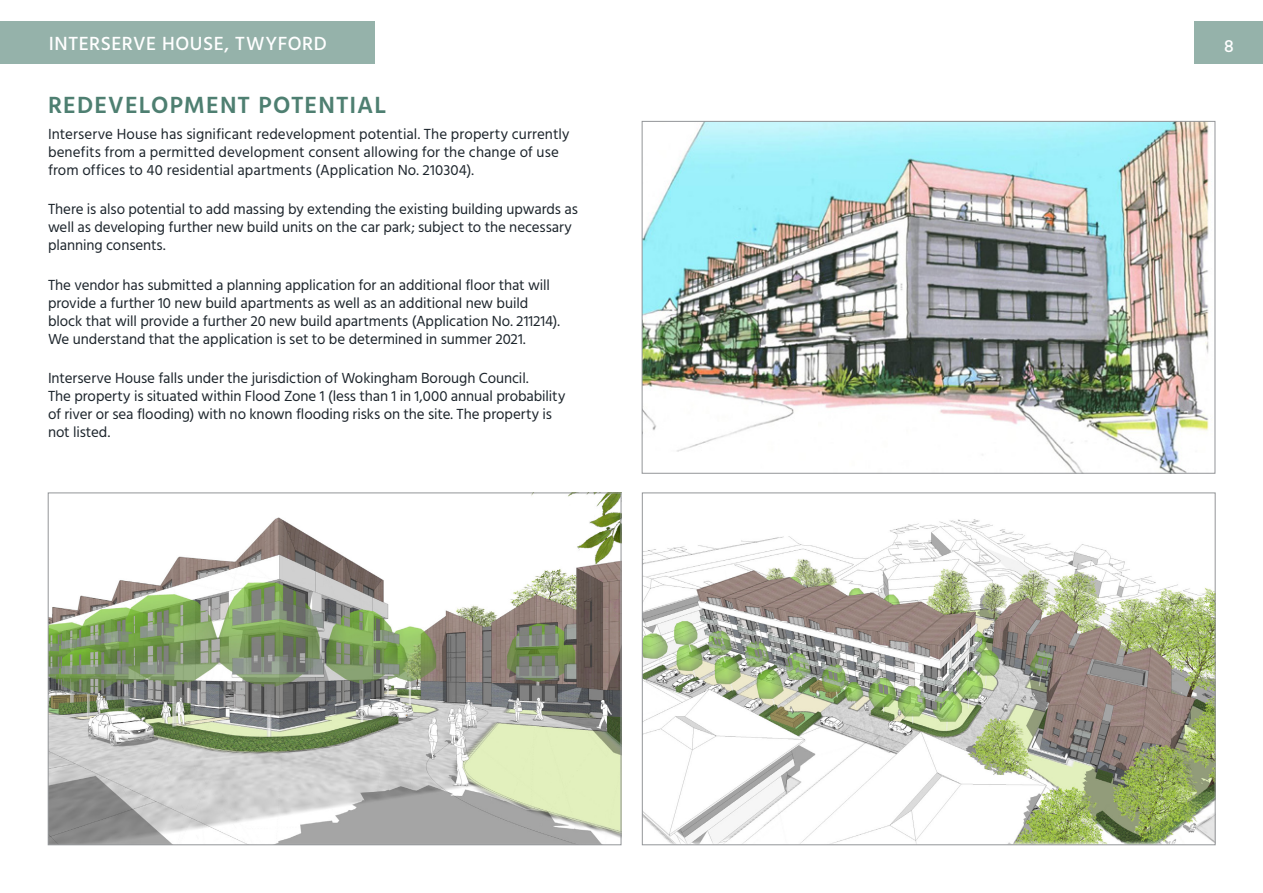
<style>
.page{position:relative;width:1263px;height:893px;background:#fff}
.page>*{position:absolute;margin:0;border:0;box-sizing:border-box;transform-origin:0 0}
.Body{font:600 24px "Hind";letter-spacing:.045em;color:#4e7f71}
.t1{font:500 19.5px "Hind";letter-spacing:.03em;color:#fff}
.t2{font:500 18px "Hind";color:#fff}
.Body-2{font:15px/18px "Hind";letter-spacing:-.005em;color:#1d252c}
</style>
<div class="page">
<img style="left:644px;top:519px;width:569px;height:324px">
<img style="left:50px;top:495px;width:569px;height:348px">
<img style="left:644px;top:123px;width:565px;height:348px">
<div style="left:0;top:21px;width:375px;height:43px;background:#95b2aa"></div>
<div style="left:1195px;top:21px;width:68px;height:43px;background:#95b2aa"></div>
<h2 class="t1" style="left:49px;top:30px;width:279px">INTERSERVE HOUSE, TWYFORD</h2>
<p class="t2" style="left:1224px;top:34px;width:11px">8</p>
<p class="Body" style="left:48px;top:88px;width:339px">REDEVELOPMENT POTENTIAL</p>
<p class="Body-2" style="left:48px;top:126px;width:523px">Interserve House has significant redevelopment potential. The property currently benefits from a permitted development consent allowing for the change of use from offices to 40 residential apartments (Application No. 210304).</p>
<p class="Body-2" style="left:48px;top:201px;width:531px">There is also potential to add massing by extending the existing building upwards as well as developing further new build units on the car park; subject to the necessary planning consents.</p>
<p class="Body-2" style="left:48px;top:276px;width:513px">The vendor has submitted a planning application for an additional floor that will provide a further 10 new build apartments as well as an additional new build block that will provide a further 20 new build apartments (Application No. 211214).<br>We understand that the application is set to be determined in summer 2021.</p>
<p class="Body-2" style="left:48px;top:370px;width:519px">Interserve House falls under the jurisdiction of Wokingham Borough Council.<br>The property is situated within Flood Zone 1 (less than 1 in 1,000 annual probability of river or sea flooding) with no known flooding risks on the site. The property is not listed.</p>
</div>
